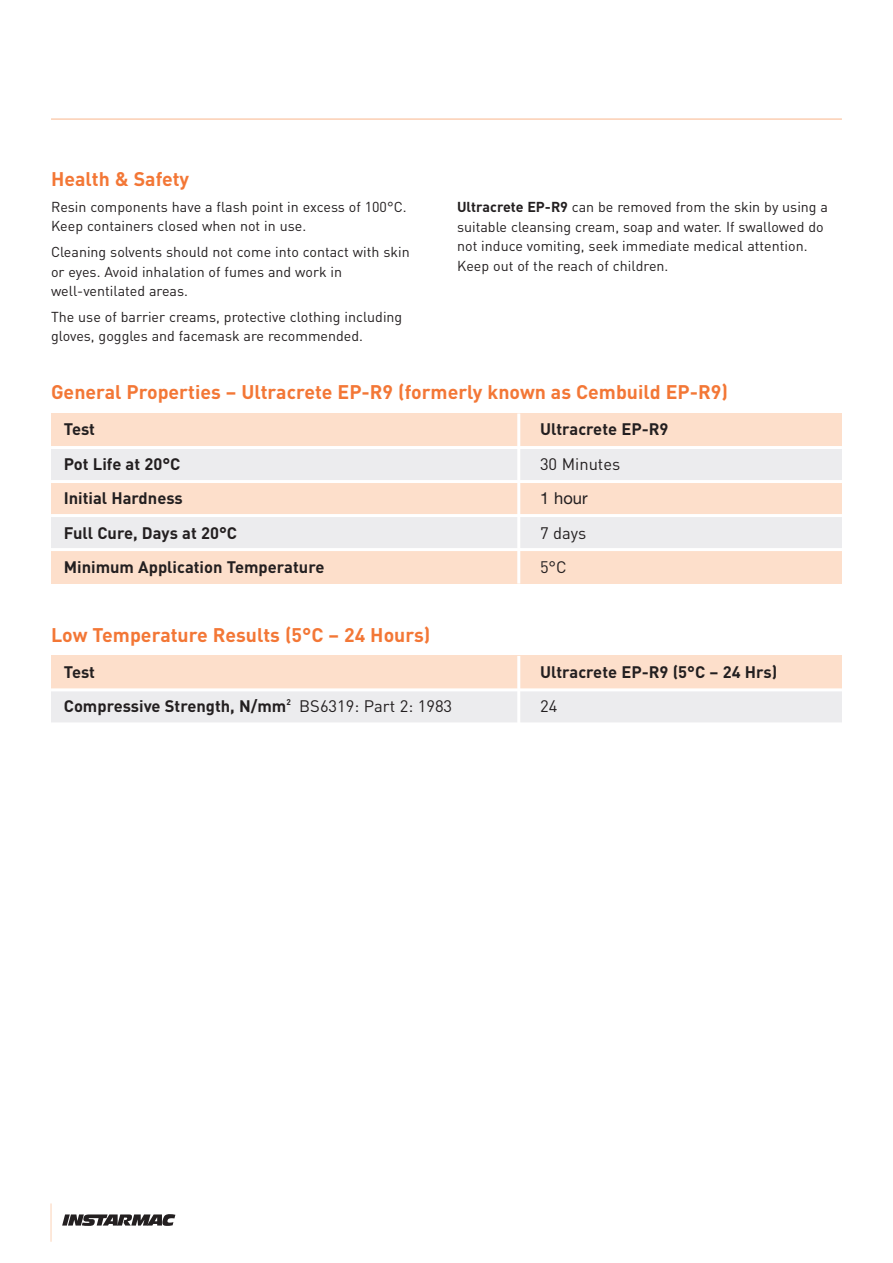
<style>
.page{position:relative;width:893px;height:1263px;background:#fff}
.page>*{position:absolute;margin:0;border:0;box-sizing:border-box;transform-origin:0 0}
.t1{font:700 19.5px "DIN";color:#f37736}
.t2{font:700 16.5px "DIN";color:#231f20}
.t3{font:16.5px "DIN";color:#231f20}
.t4{font:16.5px "Helvetica Neue";color:#231f20}
.t5{font:14.25px/19.5px "DIN";color:#231f20}
.s1{font-weight:700}
.s2{font-weight:400}
</style>
<div class="page">
<hr style="left:51px;top:119px;width:791px;height:1px;background:#fab78d">
<hr style="left:51px;top:1203px;width:1px;height:39px;background:#fcd2b6">
<svg style="left:62px;top:1214px;width:113px;height:12px"></svg>
<div style="left:51px;top:413px;width:791px;height:171px;background:#ececee"></div>
<div style="left:51px;top:413px;width:791px;height:34px;background:#fddfcb"></div>
<div style="left:51px;top:481px;width:791px;height:34px;background:#fddfcb"></div>
<div style="left:51px;top:550px;width:791px;height:34px;background:#fddfcb"></div>
<hr style="left:517px;top:413px;width:3px;height:171px;background:#fff">
<hr style="left:51px;top:446px;width:791px;height:3px;background:#fff">
<hr style="left:51px;top:514px;width:791px;height:3px;background:#fff">
<hr style="left:51px;top:548px;width:791px;height:3px;background:#fff">
<hr style="left:51px;top:480px;width:791px;height:3px;background:#fff">
<div style="left:51px;top:656px;width:791px;height:68px;background:#ececee"></div>
<div style="left:51px;top:656px;width:791px;height:34px;background:#fddfcb"></div>
<hr style="left:517px;top:656px;width:3px;height:68px;background:#fff">
<hr style="left:51px;top:688px;width:791px;height:3px;background:#fff">
<hr style="left:51px;top:722px;width:791px;height:3px;background:#fff">
<h1 class="t1" style="left:51px;top:168px;width:140px">Health &amp; Safety</h1>
<p class="t5" style="left:51px;top:197px;width:357px">Resin components have a flash point in excess of 100°C.<br>Keep containers closed when not in use.</p>
<p class="t5" style="left:51px;top:242px;width:360px">Cleaning solvents should not come into contact with skin or eyes. Avoid inhalation of fumes and work in well-ventilated areas.</p>
<p class="t5" style="left:51px;top:307px;width:353px">The use of barrier creams, protective clothing including gloves, goggles and facemask are recommended.</p>
<p class="t5" style="left:457px;top:197px;width:372px"><span class="s1">Ultracrete EP-R9</span> can be removed from the skin by using a suitable cleansing cream, soap and water. If swallowed do not induce vomiting, seek immediate medical attention.<br>Keep out of the reach of children.</p>
<h1 class="t1" style="left:51px;top:381px;width:678px">General Properties – Ultracrete EP-R9 (formerly known as Cembuild EP-R9)</h1>
<p class="t2" style="left:64px;top:420px;width:33px">Test</p>
<p class="t2" style="left:540px;top:420px;width:130px">Ultracrete EP-R9</p>
<p class="t2" style="left:64px;top:454px;width:118px">Pot Life at 20°C</p>
<p class="t3" style="left:540px;top:454px;width:82px">30 Minutes</p>
<p class="t2" style="left:64px;top:489px;width:121px">Initial Hardness</p>
<p class="t4" style="left:540px;top:493px;width:49px">1 hour</p>
<p class="t2" style="left:64px;top:523px;width:175px">Full Cure, Days at 20°C</p>
<p class="t3" style="left:540px;top:523px;width:48px">7 days</p>
<p class="t2" style="left:64px;top:558px;width:262px">Minimum Application Temperature</p>
<p class="t3" style="left:540px;top:558px;width:28px">5°C</p>
<h1 class="t1" style="left:51px;top:624px;width:381px">Low Temperature Results (5°C – 24 Hours)</h1>
<p class="t2" style="left:64px;top:662px;width:33px">Test</p>
<p class="t2" style="left:540px;top:662px;width:239px">Ultracrete EP-R9 (5°C – 24 Hrs)</p>
<p class="t2" style="left:64px;top:696px;width:390px">Compressive Strength, N/mm<sup>2</sup> <span class="s2">BS6319: Part 2: 1983</span></p>
<p class="t3" style="left:540px;top:696px;width:19px">24</p>
</div>
